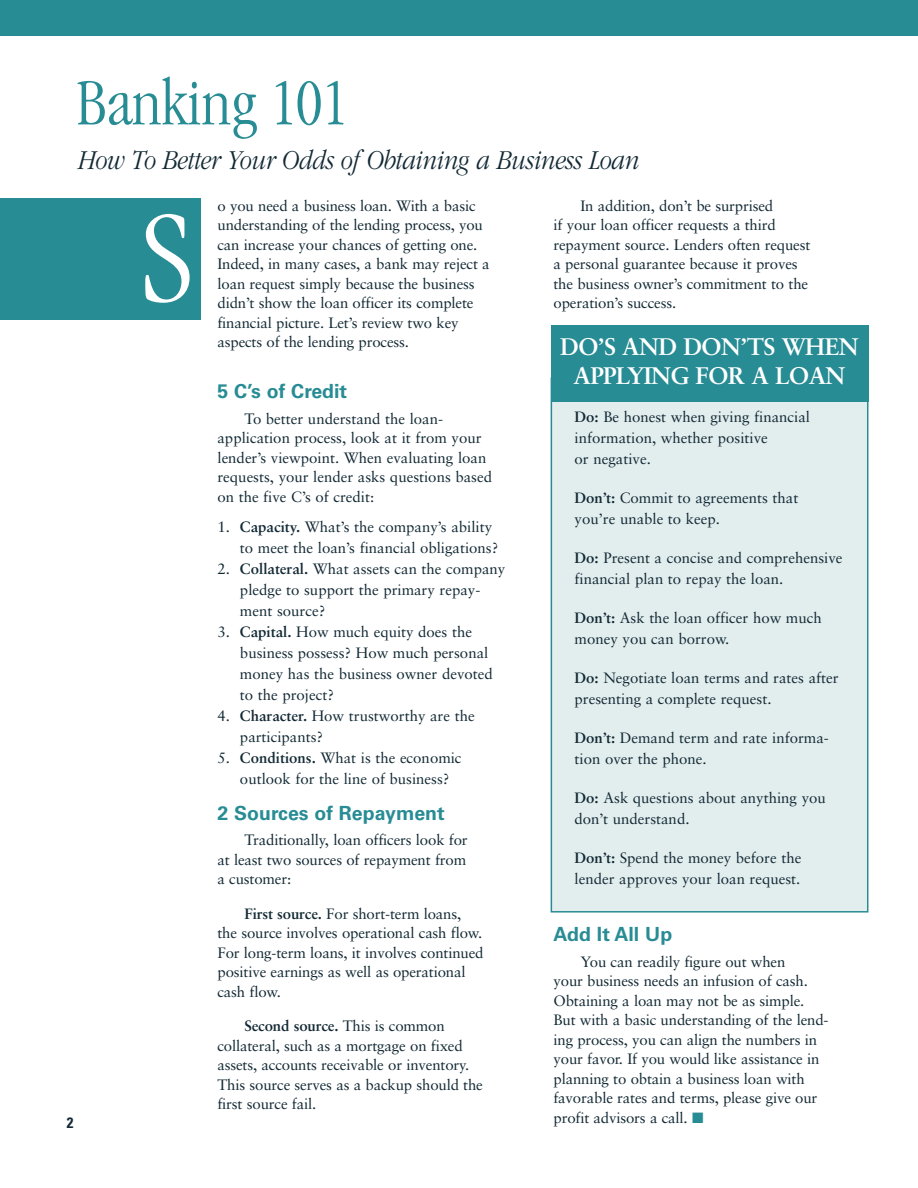
<style>
.page{position:relative;width:918px;height:1188px;background:#fff}
.page>*{position:absolute;margin:0;border:0;box-sizing:border-box;transform-origin:0 0}
.t1{font:300 condensed 135px "Garamond";color:#fff}
.t2{font:300 condensed 67.5px "Garamond";letter-spacing:-.01em;color:#288c94}
.t3{font:italic 300 28.5px "Garamond";letter-spacing:-.015em;color:#122934;scale:.85 1}
.t4{font:700 24px/28.8px "Sabon";letter-spacing:-.02em;color:#fff;text-align:center}
.t5{font:700 19.5px "Univers";color:#288c94}
.t6{font:15px/19.5px "Sabon";letter-spacing:-.01em;color:#122934}
.t7{font:700 condensed 15px "Univers";color:#122934}
.s1{font-weight:700}
.s2{color:#288c94}
</style>
<div class="page">
<div style="left:0;top:0;width:918px;height:36px;background:#288c94"></div>
<div style="left:0;top:198px;width:200px;height:122px;background:#288c94"></div>
<div style="left:552px;top:379px;width:315px;height:532px;background:#e2edee"></div>
<div style="left:551px;top:377px;width:317px;height:536px;border:2px solid #288c94"></div>
<div style="left:551px;top:326px;width:317px;height:76px;background:#288c94"></div>
<h2 class="t2" style="left:76px;top:76px;width:273px">Banking 101</h2>
<h3 class="t3" style="left:76px;top:149px;width:662px">How To Better Your Odds of Obtaining a Business Loan</h3>
<p class="t7" style="left:67px;top:1117px;width:8px">2</p>
<h1 class="t1" style="left:140px;top:205px;width:54px">S</h1>
<p class="t6" style="left:218px;top:197px;width:274px">o you need a business loan. With a basic understanding of the lending process, you can increase your chances of getting one.<br>Indeed, in many cases, a bank may reject a loan request simply because the business didn’t show the loan officer its complete financial picture. Let’s review two key aspects of the lending process.</p>
<h3 class="t5" style="left:218px;top:384px;width:131px">5 C’s of Credit</h3>
<p class="t6" style="left:217px;top:410px;width:276px;text-indent:27px">To better understand the loan&shy;application process, look at it from your lender’s viewpoint. When evaluating loan requests, your lender asks questions based on the five C’s of credit:</p>
<p class="t6" style="left:240px;top:517px;width:260px;line-height:21px;text-indent:-23px">1. <span class="s1">Capacity.</span> What’s the company’s ability to meet the loan’s financial obligations?</p>
<p class="t6" style="left:240px;top:559px;width:267px;line-height:21px;text-indent:-23px">2. <span class="s1">Collateral.</span> What assets can the company pledge to support the primary repay&shy;ment source?</p>
<p class="t6" style="left:240px;top:622px;width:254px;line-height:21px;text-indent:-23px">3. <span class="s1">Capital.</span> How much equity does the business possess? How much personal money has the business owner devoted to the project?</p>
<p class="t6" style="left:240px;top:706px;width:236px;line-height:21px;text-indent:-23px">4. <span class="s1">Character.</span> How trustworthy are the participants?</p>
<p class="t6" style="left:240px;top:748px;width:223px;line-height:21px;text-indent:-23px">5. <span class="s1">Conditions.</span> What is the economic outlook for the line of business?</p>
<h3 class="t5" style="left:218px;top:806px;width:229px">2 Sources of Repayment</h3>
<p class="t6" style="left:218px;top:831px;width:252px;text-align:justify;text-indent:27px">Traditionally, loan officers look for at least two sources of repayment from a customer:</p>
<p class="t6" style="left:218px;top:905px;width:268px;text-indent:27px"><span class="s1">First source.</span> For short-term loans, the source involves operational cash flow.<br>For long-term loans, it involves continued positive earnings as well as operational cash flow.</p>
<p class="t6" style="left:218px;top:1017px;width:267px;text-indent:27px"><span class="s1">Second source.</span> This is common collateral, such as a mortgage on fixed assets, accounts receivable or inventory.<br>This source serves as a backup should the first source fail.</p>
<p class="t6" style="left:554px;top:197px;width:258px;text-indent:27px">In addition, don’t be surprised<br>if your loan officer requests a third repayment source. Lenders often request a personal guarantee because it proves the business owner’s commitment to the operation’s success.</p>
<h3 class="t4" style="left:560px;top:335px;width:300px">DO’S AND DON’TS WHEN<br>APPLYING FOR A LOAN</h3>
<p class="t6" style="left:575px;top:408px;width:237px;line-height:21px"><span class="s1">Do:</span> Be honest when giving financial information, whether positive<br>or negative.</p>
<p class="t6" style="left:575px;top:489px;width:225px;line-height:21px"><span class="s1">Don’t:</span> Commit to agreements that you’re unable to keep.</p>
<p class="t6" style="left:575px;top:549px;width:269px;line-height:21px"><span class="s1">Do:</span> Present a concise and comprehensive financial plan to repay the loan.</p>
<p class="t6" style="left:575px;top:609px;width:249px;line-height:21px"><span class="s1">Don’t:</span> Ask the loan officer how much money you can borrow.</p>
<p class="t6" style="left:575px;top:669px;width:266px;line-height:21px"><span class="s1">Do:</span> Negotiate loan terms and rates after presenting a complete request.</p>
<p class="t6" style="left:575px;top:729px;width:256px;line-height:21px"><span class="s1">Don’t:</span> Demand term and rate informa&shy;tion over the phone.</p>
<p class="t6" style="left:575px;top:789px;width:253px;line-height:21px"><span class="s1">Do:</span> Ask questions about anything you don’t understand.</p>
<p class="t6" style="left:575px;top:849px;width:228px;line-height:21px"><span class="s1">Don’t:</span> Spend the money before the lender approves your loan request.</p>
<h3 class="t5" style="left:554px;top:927px;width:120px">Add It All Up</h3>
<p class="t6" style="left:554px;top:953px;width:277px;text-indent:27px">You can readily figure out when<br>your business needs an infusion of cash.<br>Obtaining a loan may not be as simple.<br>But with a basic understanding of the lend&shy;ing process, you can align the numbers in your favor. If you would like assistance in planning to obtain a business loan with favorable rates and terms, please give our profit advisors a call. <span class="s2">■</span></p>
</div>
